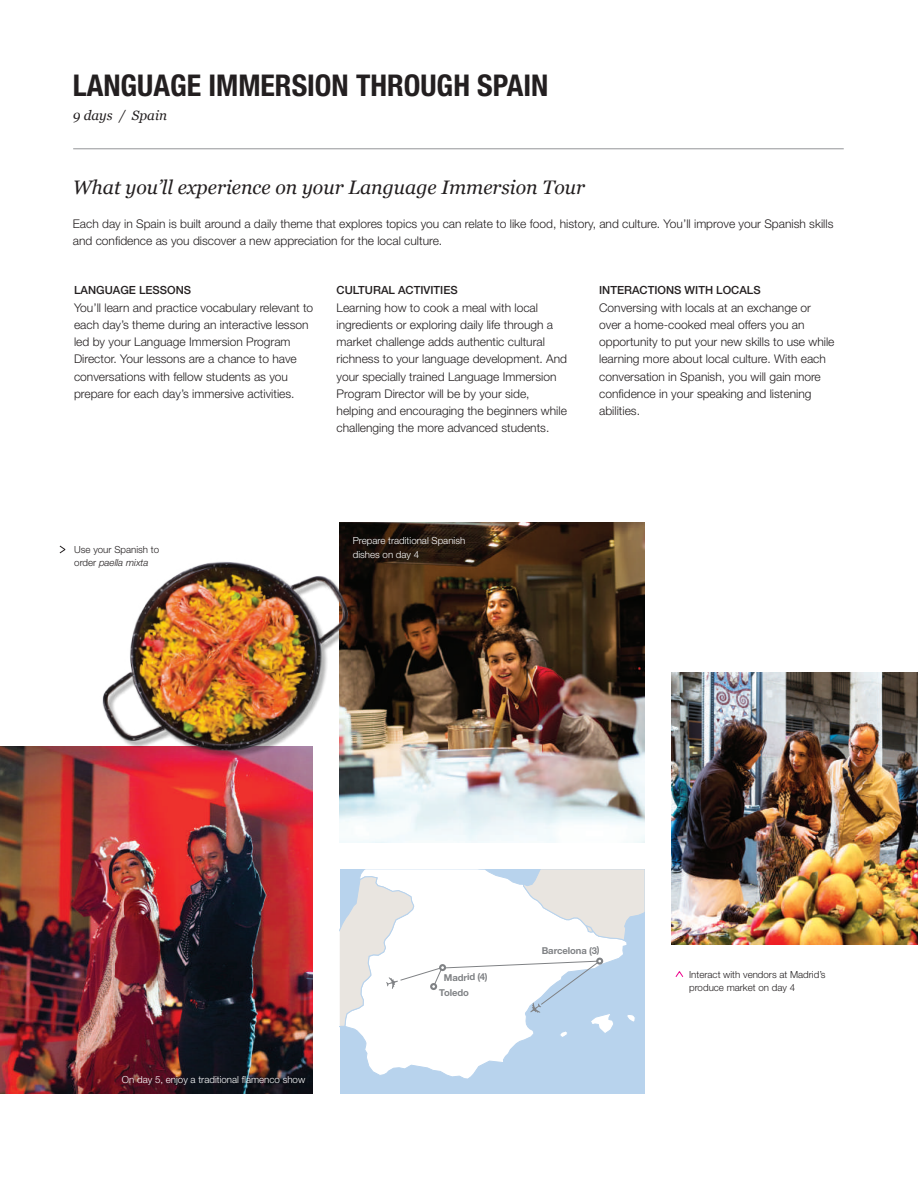
<style>
.page{position:relative;width:918px;height:1188px;background:#fff}
.page>*{position:absolute;margin:0;border:0;box-sizing:border-box;transform-origin:0 0}
.t1{font:700 condensed 30px "Helvetica Neue LT Std";color:#231f20}
.t2{font:italic 19.5px "Georgia";color:#231f20}
.t3{font:italic 13.5px "Georgia";color:#231f20}
.t4{font:300 12px/17.2px "Helvetica Neue LT Std";color:#231f20}
.t5{font:500 11.25px "Helvetica Neue LT Std";color:#231f20}
.t6{font:300 9.75px/13.5px "Helvetica Neue LT Std";color:#231f20}
.t7{font:300 9.75px/13.5px "Helvetica Neue LT Std";color:#fff}
.t8{font:700 9.45px/15.8px "Helvetica Neue LT Std";letter-spacing:-.015em;color:#808285}
.s1{font-style:italic}
</style>
<div class="page">
<div style="left:340px;top:869px;width:305px;height:225px;background:#b8d3ed"></div>
<svg style="left:364px;top:1038px;width:163px;height:41px"></svg>
<svg style="left:340px;top:869px;width:305px;height:169px"></svg>
<hr style="left:73px;top:149px;width:771px;height:1px;background:#939598">
<img style="left:672px;top:672px;width:246px;height:272px">
<svg style="left:59px;top:545px;width:7px;height:9px"></svg>
<svg style="left:675px;top:971px;width:9px;height:6px"></svg>
<img style="left:0;top:747px;width:313px;height:347px">
<img style="left:340px;top:523px;width:305px;height:319px">
<img style="left:97px;top:552px;width:256px;height:220px">
<h1 class="t1" style="left:73px;top:67px;width:477px">LANGUAGE IMMERSION THROUGH SPAIN</h1>
<p class="t3" style="left:73px;top:106px;width:96px">9 days / Spain</p>
<h2 class="t2" style="left:73px;top:173px;width:514px">What you’ll experience on your Language Immersion Tour</h2>
<p class="t4" style="left:73px;top:215px;width:762px">Each day in Spain is built around a daily theme that explores topics you can relate to like food, history, and culture. You’ll improve your Spanish skills and confidence as you discover a new appreciation for the local culture.</p>
<p class="t5" style="left:74px;top:284px;width:119px">LANGUAGE LESSONS</p>
<p class="t4" style="left:74px;top:299px;width:241px">You’ll learn and practice vocabulary relevant to each day’s theme during an interactive lesson led by your Language Immersion Program Director. Your lessons are a chance to have conversations with fellow students as you prepare for each day’s immersive activities.</p>
<p class="t5" style="left:337px;top:284px;width:123px">CULTURAL ACTIVITIES</p>
<p class="t4" style="left:337px;top:299px;width:232px">Learning how to cook a meal with local ingredients or exploring daily life through a market challenge adds authentic cultural richness to your language development. And your specially trained Language Immersion Program Director will be by your side, helping and encouraging the beginners while challenging the more advanced students.</p>
<p class="t5" style="left:599px;top:284px;width:163px">INTERACTIONS WITH LOCALS</p>
<p class="t4" style="left:599px;top:299px;width:237px">Conversing with locals at an exchange or over a home-cooked meal offers you an opportunity to put your new skills to use while learning more about local culture. With each conversation in Spanish, you will gain more confidence in your speaking and listening abilities.</p>
<p class="t6" style="left:74px;top:542px;width:86px">Use your Spanish to order <span class="s1">paella mixta</span></p>
<p class="t7" style="left:353px;top:534px;width:114px">Prepare traditional Spanish dishes on day 4</p>
<p class="t7" style="left:122px;top:1072px;width:185px">On day 5, enjoy a traditional flamenco show</p>
<p class="t8" style="left:439px;top:969px;width:50px;text-indent:5px">Madrid (4)<br>Toledo</p>
<p class="t8" style="left:542px;top:942px;width:59px">Barcelona (3)</p>
<p class="t6" style="left:689px;top:968px;width:138px">Interact with vendors at Madrid’s produce market on day 4</p>
</div>
